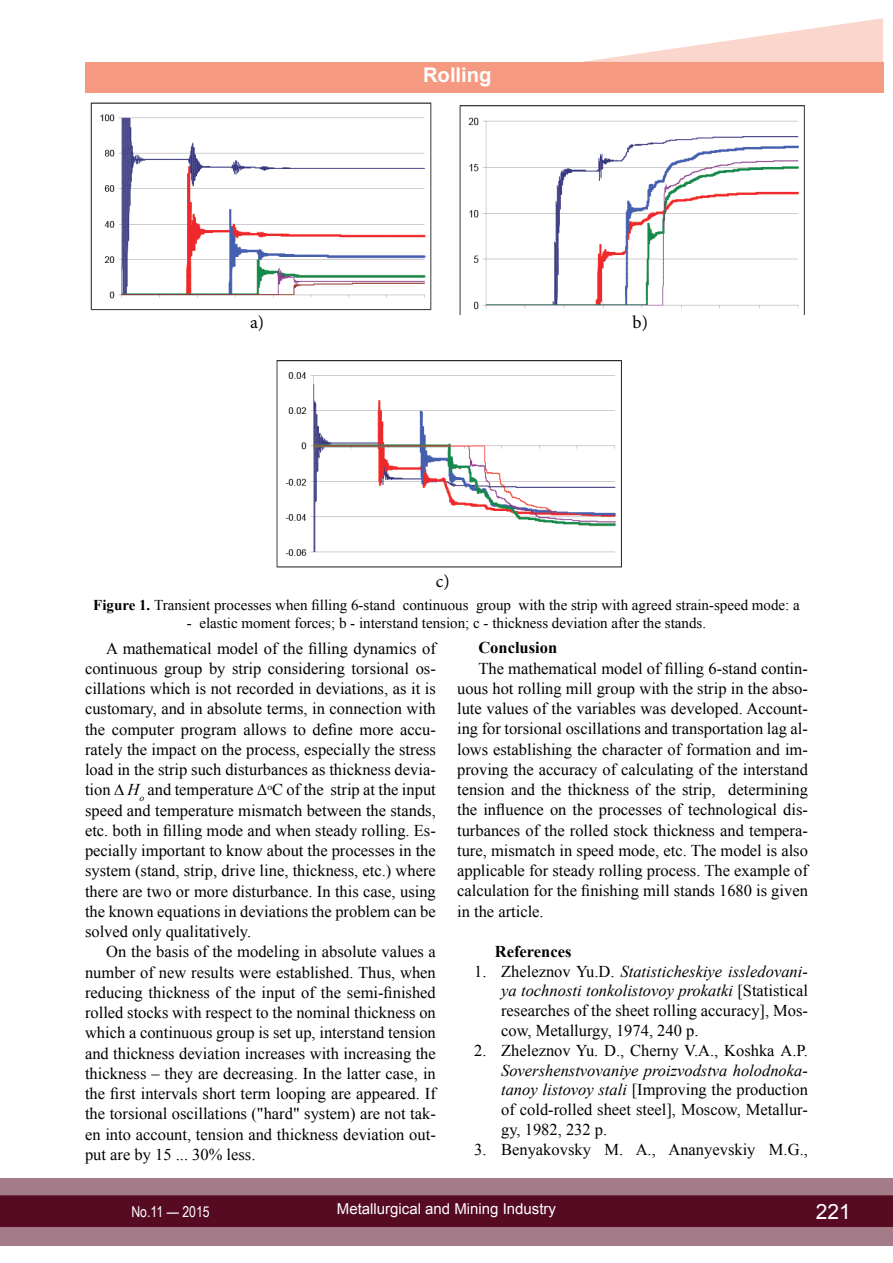
<style>
.page{position:relative;width:893px;height:1263px;background:#fff}
.page>*{position:absolute;margin:0;border:0;box-sizing:border-box;transform-origin:0 0}
.t1{font:21px "Arial";color:#fff}
.t2{font:700 20.25px "Arial";color:#fff}
.t3{font:18px "Minion Pro";color:#000}
.t4{font:16.5px/20.2px "Times New Roman";color:#000;text-align:justify}
.t5{font:700 16.5px "Times New Roman";color:#000}
.t6{font:15px "Times New Roman";color:#000}
.t7{font:15px "Arial";color:#fff}
.t8{font:15px "Arial Narrow";color:#fff}
.s1{font-weight:700}
.s2{font-style:italic}
.s3{font-family:"Minion Pro"}
</style>
<div class="page">
<div style="left:0;top:1178px;width:893px;height:68px;background:#a47b88"></div>
<div style="left:0;top:1195px;width:893px;height:32px;background:#560b23;border:2px solid #560b23"></div>
<div style="left:85px;top:62px;width:798px;height:30px;background:#f59980"></div>
<svg style="left:583px;top:18px;width:300px;height:44px"></svg>
<img style="left:90px;top:102px;width:342px;height:209px">
<img style="left:459px;top:105px;width:346px;height:210px">
<img style="left:276px;top:360px;width:346px;height:208px">
<p class="t2" style="left:423px;top:61px;width:70px">Rolling</p>
<p class="t3" style="left:250px;top:310px;width:16px">a)</p>
<p class="t3" style="left:632px;top:310px;width:17px">b)</p>
<p class="t3" style="left:436px;top:569px;width:15px">c)</p>
<p class="t6" style="left:93px;top:595px;width:708px"><span class="s1">Figure 1.</span> Transient processes when filling 6-stand continuous group with the strip with agreed strain-speed mode: a</p>
<p class="t6" style="left:187px;top:613px;width:521px">- elastic moment forces; b - interstand tension; c - thickness deviation after the stands.</p>
<p class="t4" style="left:85px;top:638px;width:352px;text-indent:21px">A mathematical model of the filling dynamics of continuous group by strip considering torsional os&shy;cillations which is not recorded in deviations, as it is customary, and in absolute terms, in connection with the computer program allows to define more accu&shy;rately the impact on the process, especially the stress load in the strip such disturbances as thickness devia&shy;tion <span class="s2">Н</span><sub>о</sub> and temperature <span class="s3">∆</span><sup>o</sup>C of the strip at the input speed and temperature mismatch between the stands, etc. both in filling mode and when steady rolling. Es&shy;pecially important to know about the processes in the system (stand, strip, drive line, thickness, etc.) where there are two or more disturbance. In this case, using the known equations in deviations the problem can be solved only qualitatively.</p>
<p class="t4" style="left:85px;top:941px;width:352px;text-indent:21px">On the basis of the modeling in absolute values a number of new results were established. Thus, when reducing thickness of the input of the semi-finished rolled stocks with respect to the nominal thickness on which a continuous group is set up, interstand tension and thickness deviation increases with increasing the thickness – they are decreasing. In the latter case, in the first intervals short term looping are appeared. If the torsional oscillations ("hard" system) are not tak&shy;en into account, tension and thickness deviation out&shy;put are by 15 ... 30% less.</p>
<p class="t5" style="left:478px;top:636px;width:80px">Conclusion</p>
<p class="t4" style="left:457px;top:658px;width:352px;text-indent:21px">The mathematical model of filling 6-stand contin&shy;uous hot rolling mill group with the strip in the abso&shy;lute values of the variables was developed. Account&shy;ing for torsional oscillations and transportation lag al&shy;lows establishing the character of formation and im&shy;proving the accuracy of calculating of the interstand tension and the thickness of the strip, determining the influence on the processes of technological dis&shy;turbances of the rolled stock thickness and tempera&shy;ture, mismatch in speed mode, etc. The model is also applicable for steady rolling process. The example of calculation for the finishing mill stands 1680 is given in the article.</p>
<p class="t5" style="left:495px;top:940px;width:78px">References</p>
<p class="t4" style="left:501px;top:961px;width:308px;line-height:19.8px;text-indent:-27px">1. Zheleznov Yu.D. <span class="s2">Statisticheskiye issledovani&shy;ya tochnosti tonkolistovoy prokatki</span> [Statistical researches of the sheet rolling accuracy], Мos&shy;cow, Metallurgy, 1974, 240 p.</p>
<p class="t4" style="left:474px;top:1040px;width:335px">2. Zheleznov Yu. D., Cherny V.А., Koshka А.P.</p>
<p class="t4" style="left:501px;top:1060px;width:308px;line-height:19.8px"><span class="s2">Sovershenstvovaniye proizvodstva holodnoka&shy;tanoy listovoy stali</span> [Improving the production of cold-rolled sheet steel], Moscow, Metallur&shy;gy, 1982, 232 p.</p>
<p class="t4" style="left:474px;top:1139px;width:335px">3. Benyakovsky M. A., Ananyevskiy М.G.,</p>
<p class="t8" style="left:131px;top:1200px;width:80px">No.11 — 2015</p>
<p class="t7" style="left:337px;top:1199px;width:221px">Metallurgical and Mining Industry</p>
<p class="t1" style="left:816px;top:1197px;width:37px">221</p>
</div>
